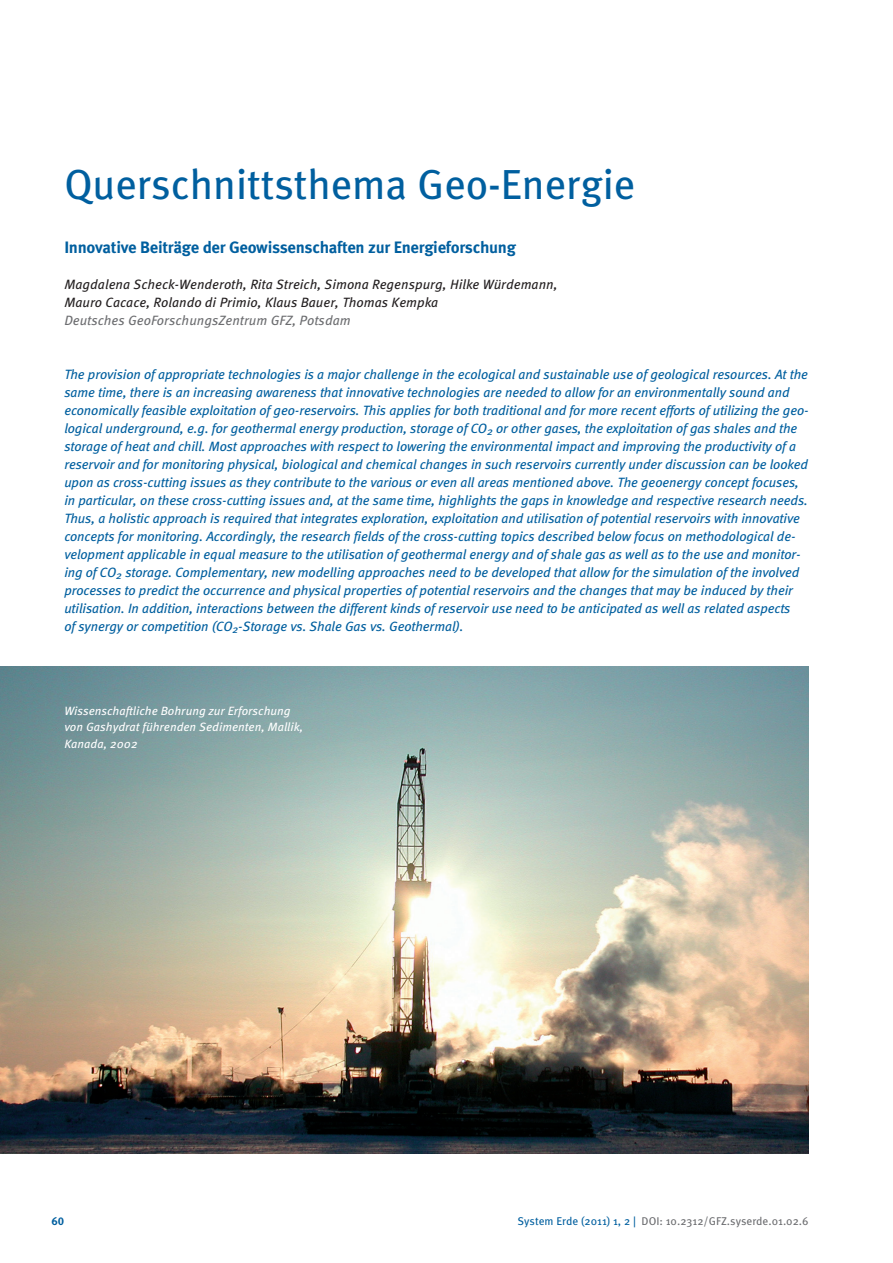
<style>
.page{position:relative;width:893px;height:1263px;background:#fff}
.page>*{position:absolute;margin:0;border:0;box-sizing:border-box;transform-origin:0 0}
.t1{font:42px "Meta";color:#005f9f}
.t2{font:700 16.5px "Meta Pro";letter-spacing:-.02em;color:#005f9f}
.t3{font:italic 13.5px/18px "Meta";letter-spacing:-.005em;color:#005f9f}
.t4{font:italic 13.5px/18px "Meta Pro";color:#231f20}
.t5{font:italic 12px/16.5px "Meta Pro";color:#fff}
.t6{font:11.25px "Meta Pro";color:#6c6d70}
.t7{font:700 11.25px "Meta Pro";color:#005f9f}
.s1{color:#6c6d70}
.s2{color:#005f9f}
</style>
<div class="page">
<img style="left:0;top:667px;width:808px;height:487px">
<p class="t1" style="left:64px;top:157px;width:572px">Querschnittsthema Geo-Energie</p>
<p class="t2" style="left:64px;top:236px;width:453px">Innovative Beiträge der Geowissenschaften zur Energieforschung</p>
<p class="t4" style="left:64px;top:275px;width:495px">Magdalena Scheck-Wenderoth, Rita Streich, Simona Regenspurg, Hilke Würdemann,<br>Mauro Cacace, Rolando di Primio, Klaus Bauer, Thomas Kempka<br><span class="s1">Deutsches GeoForschungsZentrum GFZ, Potsdam</span></p>
<p class="t3" style="left:64px;top:365px;width:746px">The provision of appropriate technologies is a major challenge in the ecological and sustainable use of geological resources. At the same time, there is an increasing awareness that innovative technologies are needed to allow for an environmentally sound and economically feasible exploitation of geo-reservoirs. This applies for both traditional and for more recent efforts of utilizing the geo&shy;logical underground, e.g. for geothermal energy production, storage of CO<sub>2</sub> or other gases, the exploitation of gas shales and the storage of heat and chill. Most approaches with respect to lowering the environmental impact and improving the productivity of a reservoir and for monitoring physical, biological and chemical changes in such reservoirs currently under discussion can be looked upon as cross-cutting issues as they contribute to the various or even all areas mentioned above. The geoenergy concept focuses, in particular, on these cross-cutting issues and, at the same time, highlights the gaps in knowledge and respective research needs.<br>Thus, a holistic approach is required that integrates exploration, exploitation and utilisation of potential reservoirs with innovative concepts for monitoring. Accordingly, the research fields of the cross-cutting topics described below focus on methodological de&shy;velopment applicable in equal measure to the utilisation of geothermal energy and of shale gas as well as to the use and monitor&shy;ing of CO<sub>2</sub> storage. Complementary, new modelling approaches need to be developed that allow for the simulation of the involved processes to predict the occurrence and physical properties of potential reservoirs and the changes that may be induced by their utilisation. In addition, interactions between the different kinds of reservoir use need to be anticipated as well as related aspects<br>of synergy or competition (CO<sub>2</sub>-Storage vs. Shale Gas vs. Geothermal).</p>
<p class="t5" style="left:64px;top:702px;width:240px">Wissenschaftliche Bohrung zur Erforschung von Gashydrat führenden Sedimenten, Mallik,<br>Kanada, 2002</p>
<p class="t7" style="left:51px;top:1214px;width:14px">60</p>
<p class="t6" style="left:517px;top:1214px;width:293px"><span class="s2">System Erde (2011) 1, 2 |</span> DOI: 10.2312/GFZ.syserde.01.02.6</p>
</div>
